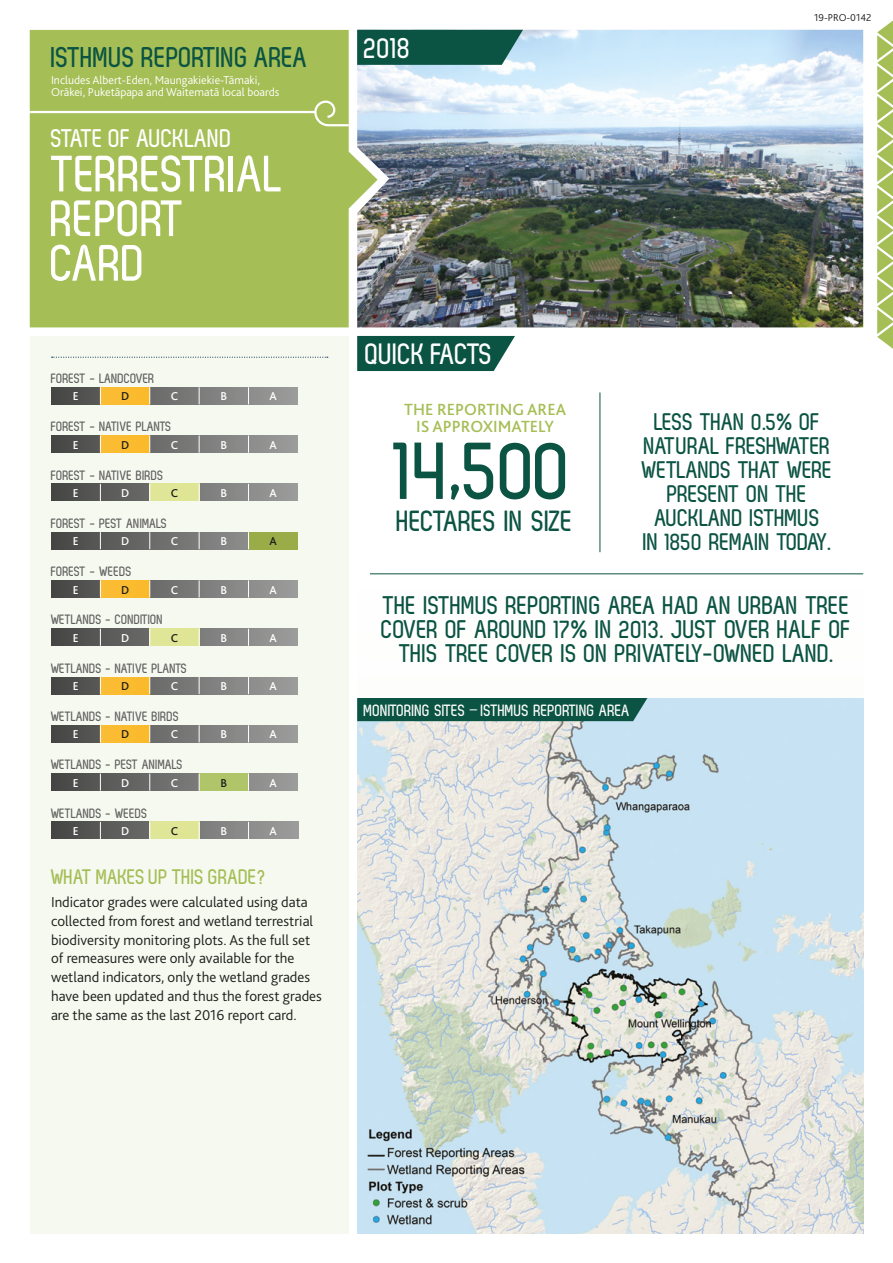
<style>
.page{position:relative;width:893px;height:1263px;background:#fff}
.page>*{position:absolute;margin:0;border:0;box-sizing:border-box;transform-origin:0 0}
.t1{font:700 83.1px "Zag";color:#0b5342}
.t2{font:700 51px/44.7px "Zag";color:#fff}
.t3{font:700 29.4px "Zag";color:#fff}
.t4{font:700 29.1px "Zag";color:#0b5342}
.t5{font:700 28.5px "Zag";color:#0b5342}
.t6{font:700 25.5px/24px "Zag";color:#0b5342;text-align:center}
.t7{font:700 25.5px "Zag";letter-spacing:-.01em;color:#fff}
.t8{font:700 24px/24px "Zag";letter-spacing:-.005em;color:#0b5342;text-align:center}
.t9{font:700 21px "Zag";color:#a5be55}
.t10{font:500 16.95px/17px "Bliss";color:#a5be55;text-align:center}
.t11{font:700 16.35px "Zag";color:#fff}
.t12{font:300 15px/18.8px "Bliss";color:#1d1d1b}
.t13{font:700 13.5px "Zag";color:#5f5e5e}
.t14{font:700 13.5px "Zag";letter-spacing:-.02em;color:#5f5e5e}
.t15{font:300 12px/12px "Bliss";color:#fff}
.t16{font:500 12px "Bliss";color:#fff}
.t17{font:500 12px "Bliss";color:#1d1d1b}
.t18{font:300 10.5px "Bliss";color:#1d1d1b}
.s1{font-family:"Bliss";font-weight:300}
</style>
<div class="page">
<img style="left:378px;top:30px;width:485px;height:297px">
<svg style="left:877px;top:21px;width:16px;height:328px;background:#b8cc7a"></svg>
<img style="left:357px;top:698px;width:506px;height:535px">
<svg style="left:30px;top:30px;width:348px;height:297px;background:#a7be5d"></svg>
<div style="left:357px;top:698px;width:290px;height:23px;background:#0b5342"></div>
<hr style="left:600px;top:392px;width:1px;height:160px;background:#0b5342">
<svg style="left:357px;top:336px;width:158px;height:35px;background:#1b5e4e"></svg>
<hr style="left:370px;top:573px;width:493px;height:1px;background:#0b5342">
<div style="left:30px;top:336px;width:319px;height:897px;background:#f6f9f0"></div>
<svg style="left:357px;top:30px;width:166px;height:35px;background:#185d4e"></svg>
<svg style="left:52px;top:357px;width:276px;height:1px"></svg>
<svg style="left:51px;top:387px;width:247px;height:17px;background:#92856a"></svg>
<svg style="left:51px;top:436px;width:247px;height:17px;background:#92856a"></svg>
<svg style="left:51px;top:484px;width:247px;height:17px;background:#727171"></svg>
<div style="left:150px;top:484px;width:49px;height:17px;background:#dfe696"></div>
<svg style="left:100px;top:484px;width:1px;height:17px"></svg>
<svg style="left:149px;top:484px;width:1px;height:17px"></svg>
<svg style="left:199px;top:484px;width:1px;height:17px"></svg>
<svg style="left:248px;top:484px;width:1px;height:17px"></svg>
<div style="left:51px;top:532px;width:49px;height:17px;background:#4e4e4d"></div>
<div style="left:249px;top:532px;width:49px;height:17px;background:#9aac47"></div>
<svg style="left:100px;top:532px;width:149px;height:17px;background:#767675"></svg>
<svg style="left:51px;top:580px;width:247px;height:17px;background:#92856a"></svg>
<svg style="left:51px;top:629px;width:247px;height:17px;background:#898b7a"></svg>
<svg style="left:51px;top:677px;width:247px;height:17px;background:#92856a"></svg>
<svg style="left:51px;top:725px;width:247px;height:17px;background:#92856a"></svg>
<svg style="left:51px;top:773px;width:247px;height:18px;background:#7c806e"></svg>
<svg style="left:51px;top:822px;width:247px;height:17px;background:#898b7a"></svg>
<svg style="left:29px;top:99px;width:322px;height:28px;background:#aec466"></svg>
<h3 class="t5" style="left:51px;top:41px;width:258px">ISTHMUS REPORTING AREA</h3>
<p class="t15" style="left:51px;top:74px;width:230px">Includes Albert-Eden, Maungakiekie-Tāmaki,<br>Orākei, Puketāpapa and Waitematā local boards</p>
<h3 class="t7" style="left:51px;top:124px;width:182px">STATE OF AUCKLAND</h3>
<h2 class="t2" style="left:51px;top:151px;width:234px">TERRESTRIAL<br>REPORT<br>CARD</h2>
<p class="t13" style="left:51px;top:371px;width:105px">FOREST - LANDCOVER</p>
<p class="t16" style="left:73px;top:389px;width:7px">E</p>
<p class="t17" style="left:121px;top:389px;width:10px">D</p>
<p class="t16" style="left:171px;top:389px;width:9px">C</p>
<p class="t16" style="left:220px;top:389px;width:8px">B</p>
<p class="t16" style="left:270px;top:389px;width:9px">A</p>
<p class="t14" style="left:51px;top:419px;width:122px">FOREST - NATIVE PLANTS</p>
<p class="t16" style="left:73px;top:437px;width:7px">E</p>
<p class="t17" style="left:121px;top:437px;width:10px">D</p>
<p class="t16" style="left:171px;top:437px;width:9px">C</p>
<p class="t16" style="left:220px;top:437px;width:8px">B</p>
<p class="t16" style="left:270px;top:437px;width:9px">A</p>
<p class="t13" style="left:51px;top:467px;width:114px">FOREST - NATIVE BIRDS</p>
<p class="t16" style="left:73px;top:485px;width:7px">E</p>
<p class="t16" style="left:121px;top:485px;width:10px">D</p>
<p class="t17" style="left:171px;top:485px;width:9px">C</p>
<p class="t16" style="left:220px;top:485px;width:8px">B</p>
<p class="t16" style="left:270px;top:485px;width:9px">A</p>
<p class="t13" style="left:51px;top:516px;width:118px">FOREST - PEST ANIMALS</p>
<p class="t16" style="left:73px;top:534px;width:7px">E</p>
<p class="t16" style="left:121px;top:534px;width:10px">D</p>
<p class="t16" style="left:171px;top:534px;width:9px">C</p>
<p class="t16" style="left:220px;top:534px;width:8px">B</p>
<p class="t17" style="left:270px;top:534px;width:9px">A</p>
<p class="t13" style="left:51px;top:564px;width:82px">FOREST - WEEDS</p>
<p class="t16" style="left:73px;top:582px;width:7px">E</p>
<p class="t17" style="left:121px;top:582px;width:10px">D</p>
<p class="t16" style="left:171px;top:582px;width:9px">C</p>
<p class="t16" style="left:220px;top:582px;width:8px">B</p>
<p class="t16" style="left:270px;top:582px;width:9px">A</p>
<p class="t13" style="left:51px;top:612px;width:114px">WETLANDS - CONDITION</p>
<p class="t16" style="left:73px;top:630px;width:7px">E</p>
<p class="t16" style="left:121px;top:630px;width:10px">D</p>
<p class="t17" style="left:171px;top:630px;width:9px">C</p>
<p class="t16" style="left:220px;top:630px;width:8px">B</p>
<p class="t16" style="left:270px;top:630px;width:9px">A</p>
<p class="t14" style="left:51px;top:661px;width:138px">WETLANDS - NATIVE PLANTS</p>
<p class="t16" style="left:73px;top:679px;width:7px">E</p>
<p class="t17" style="left:121px;top:679px;width:10px">D</p>
<p class="t16" style="left:171px;top:679px;width:9px">C</p>
<p class="t16" style="left:220px;top:679px;width:8px">B</p>
<p class="t16" style="left:270px;top:679px;width:9px">A</p>
<p class="t13" style="left:51px;top:709px;width:130px">WETLANDS - NATIVE BIRDS</p>
<p class="t16" style="left:73px;top:727px;width:7px">E</p>
<p class="t17" style="left:121px;top:727px;width:10px">D</p>
<p class="t16" style="left:171px;top:727px;width:9px">C</p>
<p class="t16" style="left:220px;top:727px;width:8px">B</p>
<p class="t16" style="left:270px;top:727px;width:9px">A</p>
<p class="t13" style="left:51px;top:757px;width:133px">WETLANDS - PEST ANIMALS</p>
<p class="t16" style="left:73px;top:775px;width:7px">E</p>
<p class="t16" style="left:121px;top:775px;width:10px">D</p>
<p class="t16" style="left:171px;top:775px;width:9px">C</p>
<p class="t17" style="left:220px;top:775px;width:8px">B</p>
<p class="t16" style="left:270px;top:775px;width:9px">A</p>
<p class="t13" style="left:51px;top:805px;width:98px">WETLANDS - WEEDS</p>
<p class="t16" style="left:73px;top:823px;width:7px">E</p>
<p class="t16" style="left:121px;top:823px;width:10px">D</p>
<p class="t17" style="left:171px;top:823px;width:9px">C</p>
<p class="t16" style="left:220px;top:823px;width:8px">B</p>
<p class="t16" style="left:270px;top:823px;width:9px">A</p>
<h3 class="t9" style="left:51px;top:865px;width:217px">WHAT MAKES UP THIS GRADE?</h3>
<p class="t12" style="left:51px;top:893px;width:272px">Indicator grades were calculated using data collected from forest and wetland terrestrial biodiversity monitoring plots. As the full set of remeasures were only available for the wetland indicators, only the wetland grades have been updated and thus the forest grades are the same as the last 2016 report card.</p>
<h3 class="t3" style="left:364px;top:32px;width:48px">2018</h3>
<p class="t18" style="left:814px;top:11px;width:59px">19-PRO-0142</p>
<h3 class="t3" style="left:365px;top:338px;width:129px">QUICK FACTS</h3>
<p class="t10" style="left:404px;top:401px;width:163px">THE REPORTING AREA<br>IS APPROXIMATELY</p>
<h1 class="t1" style="left:396px;top:425px;width:179px">14,500</h1>
<h3 class="t4" style="left:397px;top:505px;width:178px">HECTARES IN SIZE</h3>
<h3 class="t8" style="left:642px;top:410px;width:192px">LESS THAN 0.5% OF<br>NATURAL FRESHWATER<br>WETLANDS THAT WERE<br>PRESENT ON THE<br>AUCKLAND ISTHMUS<br>IN 1850 REMAIN TODAY.</h3>
<h3 class="t6" style="left:382px;top:593px;width:471px">THE ISTHMUS REPORTING AREA HAD AN URBAN TREE<br>COVER OF AROUND 17% IN 2013. JUST OVER HALF OF<br>THIS TREE COVER IS ON PRIVATELY-OWNED LAND.</h3>
<p class="t11" style="left:364px;top:701px;width:268px">MONITORING SITES <span class="s1">–</span> ISTHMUS REPORTING AREA</p>
</div>
